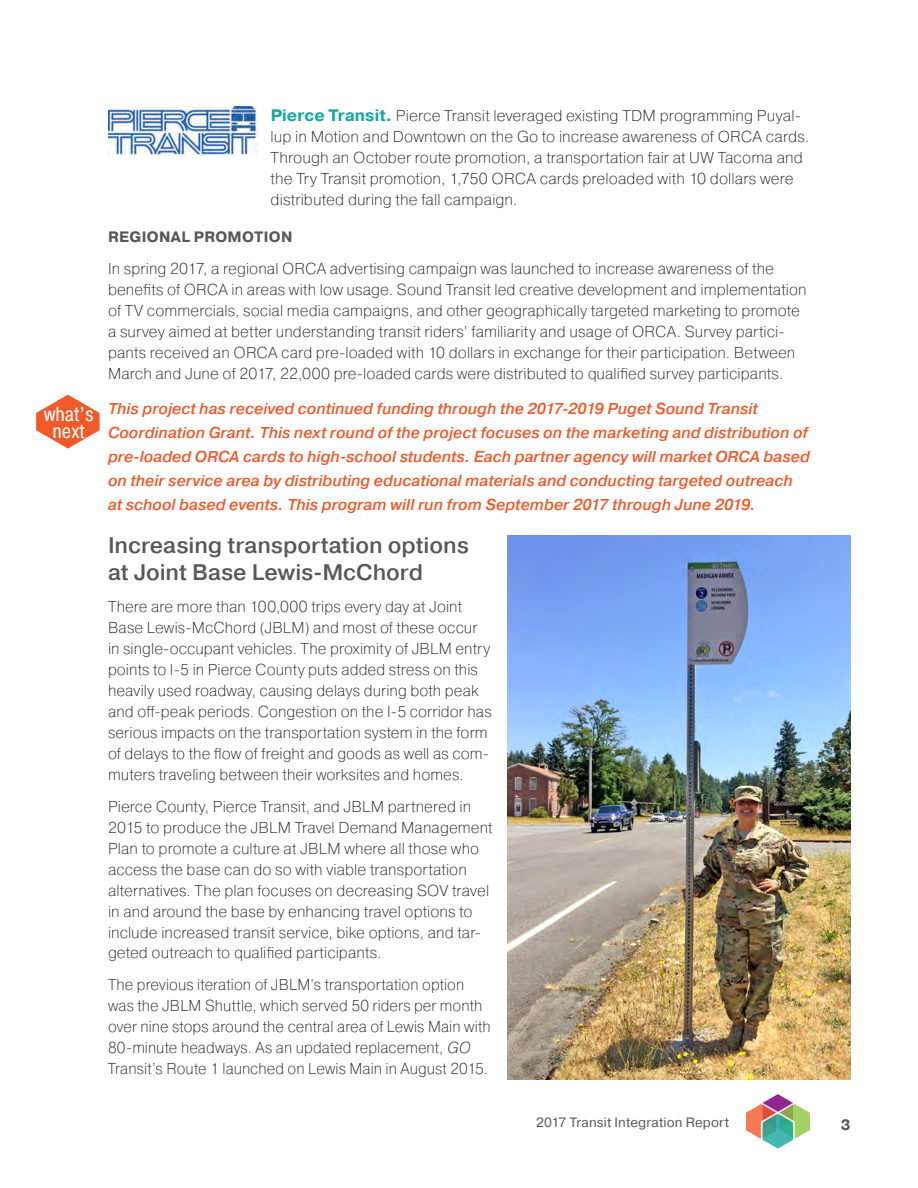
<style>
.page{position:relative;width:918px;height:1188px;background:#fff}
.page>*{position:absolute;margin:0;border:0;box-sizing:border-box;transform-origin:0 0}
.head_2{font:500 22.5px/27px "Pragmatica";color:#57585a}
.t1{font:20.25px/17.1px "Pragmatica Cond";color:#fff;text-align:center}
.body_text{font:200 15.75px/21px "Pragmatica";letter-spacing:.005em;color:#231f20}
.first_paragraph{font:italic 500 15.75px/24px "Pragmatica";letter-spacing:.005em;color:#f15929}
.head_3{font:700 15px "Pragmatica";letter-spacing:.02em;color:#57585a}
.t2{font:13.5px "Pragmatica";letter-spacing:.01em;color:#57585a}
.s1{font-weight:700;font-size:16.5px;color:#15a7a0}
.s2{font-style:italic}
</style>
<div class="page">
<svg style="left:746px;top:1094px;width:64px;height:55px"></svg>
<img style="left:108px;top:107px;width:149px;height:49px">
<img style="left:508px;top:536px;width:342px;height:544px">
<svg style="left:36px;top:395px;width:64px;height:54px"></svg>
<p class="t1" style="left:44px;top:405px;width:51px">what’s next</p>
<p class="body_text" style="left:271px;top:105px;width:540px"><span class="s1">Pierce Transit.</span> Pierce Transit leveraged existing TDM programming Puyal&shy;lup in Motion and Downtown on the Go to increase awareness of ORCA cards.<br>Through an October route promotion, a transportation fair at UW Tacoma and the Try Transit promotion, 1,750 ORCA cards preloaded with 10 dollars were distributed during the fall campaign.</p>
<p class="head_3" style="left:108px;top:227px;width:186px">REGIONAL PROMOTION</p>
<p class="body_text" style="left:108px;top:258px;width:700px">In spring 2017, a regional ORCA advertising campaign was launched to increase awareness of the benefits of ORCA in areas with low usage. Sound Transit led creative development and implementation of TV commercials, social media campaigns, and other geographically targeted marketing to promote a survey aimed at better understanding transit riders’ familiarity and usage of ORCA. Survey partici&shy;pants received an ORCA card pre-loaded with 10 dollars in exchange for their participation. Between March and June of 2017, 22,000 pre-loaded cards were distributed to qualified survey participants.</p>
<p class="first_paragraph" style="left:108px;top:396px;width:704px">This project has received continued funding through the 2017-2019 Puget Sound Transit Coordination Grant. This next round of the project focuses on the marketing and distribution of pre-loaded ORCA cards to high-school students. Each partner agency will market ORCA based on their service area by distributing educational materials and conducting targeted outreach at school based events. This program will run from September 2017 through June 2019.</p>
<p class="head_2" style="left:108px;top:531px;width:362px">Increasing transportation options at Joint Base Lewis-McChord</p>
<p class="body_text" style="left:108px;top:595px;width:385px">There are more than 100,000 trips every day at Joint Base Lewis-McChord (JBLM) and most of these occur in single-occupant vehicles. The proximity of JBLM entry points to I-5 in Pierce County puts added stress on this heavily used roadway, causing delays during both peak and off-peak periods. Congestion on the I-5 corridor has serious impacts on the transportation system in the form of delays to the flow of freight and goods as well as com&shy;muters traveling between their worksites and homes.</p>
<p class="body_text" style="left:108px;top:795px;width:386px">Pierce County, Pierce Transit, and JBLM partnered in 2015 to produce the JBLM Travel Demand Management Plan to promote a culture at JBLM where all those who access the base can do so with viable transportation alternatives. The plan focuses on decreasing SOV travel in and around the base by enhancing travel options to include increased transit service, bike options, and tar&shy;geted outreach to qualified participants.</p>
<p class="body_text" style="left:108px;top:974px;width:384px">The previous iteration of JBLM’s transportation option was the JBLM Shuttle, which served 50 riders per month over nine stops around the central area of Lewis Main with 80-minute headways. As an updated replacement, <span class="s2">GO </span>Transit’s Route 1 launched on Lewis Main in August 2015.</p>
<p class="t2" style="left:536px;top:1114px;width:194px">2017 Transit Integration Report</p>
<p class="head_3" style="left:841px;top:1115px;width:11px">3</p>
</div>
